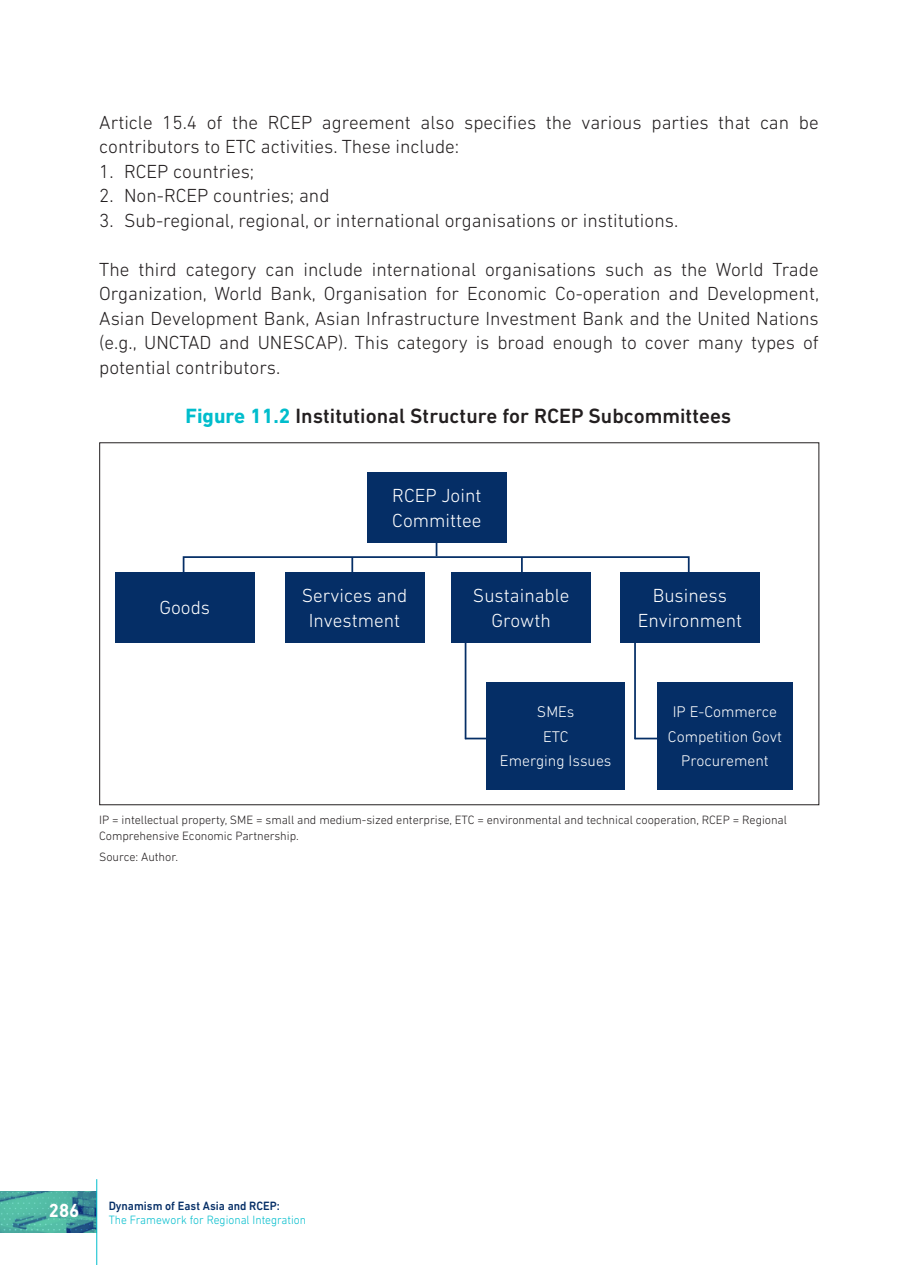
<style>
.page{position:relative;width:918px;height:1265px;background:#fff}
.page>*{position:absolute;margin:0;border:0;box-sizing:border-box;transform-origin:0 0}
.ASEAN_50_Table_Title{font:500 21px "DIN Next LT Pro";color:#231f20}
.Body_Text-OldPeop2nd{font:300 19.25px/24.5px "DIN Next LT Pro";color:#231f20}
.Body_Text-OldPeop2nd-2{font:300 19.25px/24.5px "DIN Next LT Pro";color:#fff;text-align:center}
.t1{font:700 19.25px "DIN Next LT Pro";color:#fff;scale:.95 1}
.Body_Text-OldPeop2nd-3{font:300 15.75px/24.5px "DIN Next LT Pro";color:#fff;text-align:center}
.TIM_2013_Figure_tabl{font:300 12.25px/15.8px "DIN Next LT Pro";letter-spacing:-.005em;color:#231f20}
.t2{font:300 12.25px "DIN Next LT Pro";color:#00bdcc;scale:.95 1}
.t3{font:500 12.25px "DIN Next LT Pro";color:#052e66;scale:.95 1}
.s1{font-weight:700;color:#00bdcc}
</style>
<div class="page">
<div style="left:367px;top:472px;width:139px;height:70px;background:#052e66"></div>
<div style="left:115px;top:572px;width:139px;height:70px;background:#052e66"></div>
<div style="left:285px;top:572px;width:139px;height:70px;background:#052e66"></div>
<div style="left:451px;top:572px;width:140px;height:70px;background:#052e66"></div>
<div style="left:620px;top:572px;width:139px;height:70px;background:#052e66"></div>
<div style="left:183px;top:556px;width:506px;height:22px;border:2px solid #052e66"></div>
<svg style="left:351px;top:557px;width:2px;height:15px"></svg>
<svg style="left:521px;top:557px;width:2px;height:15px"></svg>
<hr style="left:465px;top:641px;width:1px;height:98px;background:#052e66">
<hr style="left:465px;top:738px;width:98px;height:1px;background:#052e66">
<hr style="left:634px;top:738px;width:99px;height:1px;background:#052e66">
<hr style="left:634px;top:641px;width:2px;height:98px;background:#052e66">
<svg style="left:436px;top:542px;width:1px;height:14px"></svg>
<div style="left:486px;top:682px;width:139px;height:108px;background:#052e66"></div>
<div style="left:657px;top:682px;width:136px;height:108px;background:#052e66"></div>
<img style="left:0;top:1191px;width:96px;height:42px">
<hr style="left:96px;top:1179px;width:1px;height:86px;background:#00bdcc">
<p class="Body_Text-OldPeop2nd" style="left:99px;top:110px;width:721px">Article 15.4 of the RCEP agreement also specifies the various parties that can be contributors to ETC activities. These include:</p>
<p class="Body_Text-OldPeop2nd" style="left:99px;top:159px;width:157px">1. RCEP countries;</p>
<p class="Body_Text-OldPeop2nd" style="left:99px;top:183px;width:232px">2. Non-RCEP countries; and</p>
<p class="Body_Text-OldPeop2nd" style="left:99px;top:208px;width:580px">3. Sub-regional, regional, or international organisations or institutions.</p>
<p class="Body_Text-OldPeop2nd" style="left:99px;top:257px;width:721px;text-align:justify">The third category can include international organisations such as the World Trade Organization, World Bank, Organisation for Economic Co-operation and Development, Asian Development Bank, Asian Infrastructure Investment Bank and the United Nations (e.g., UNCTAD and UNESCAP). This category is broad enough to cover many types of potential contributors.</p>
<p class="ASEAN_50_Table_Title" style="left:185px;top:404px;width:547px"><span class="s1">Figure 11.2</span> Institutional Structure for RCEP Subcommittees</p>
<p class="Body_Text-OldPeop2nd-2" style="left:159px;top:595px;width:52px">Goods</p>
<p class="Body_Text-OldPeop2nd-2" style="left:392px;top:483px;width:91px;text-align:left">RCEP Joint<br>Committee</p>
<p class="Body_Text-OldPeop2nd-2" style="left:302px;top:583px;width:107px">Services and<br>Investment</p>
<p class="Body_Text-OldPeop2nd-2" style="left:473px;top:583px;width:98px">Sustainable<br>Growth</p>
<p class="Body_Text-OldPeop2nd-2" style="left:637px;top:583px;width:106px">Business<br>Environment</p>
<p class="Body_Text-OldPeop2nd-3" style="left:537px;top:700px;width:39px">SMEs</p>
<p class="Body_Text-OldPeop2nd-3" style="left:543px;top:724px;width:27px">ETC</p>
<p class="Body_Text-OldPeop2nd-3" style="left:500px;top:749px;width:113px">Emerging Issues</p>
<p class="Body_Text-OldPeop2nd-3" style="left:668px;top:700px;width:115px">IP E-Commerce<br>Competition Govt<br>Procurement</p>
<p class="TIM_2013_Figure_tabl" style="left:99px;top:812px;width:689px">IP = intellectual property, SME = small and medium-sized enterprise, ETC = environmental and technical cooperation, RCEP = Regional<br>Comprehensive Economic Partnership.</p>
<p class="TIM_2013_Figure_tabl" style="left:99px;top:849px;width:80px">Source: Author.</p>
<p class="t1" style="left:49px;top:1199px;width:34px">286</p>
<p class="t3" style="left:109px;top:1199px;width:182px">Dynamism of East Asia and RCEP:</p>
<p class="t2" style="left:109px;top:1213px;width:209px">The Framework for Regional Integration</p>
</div>
